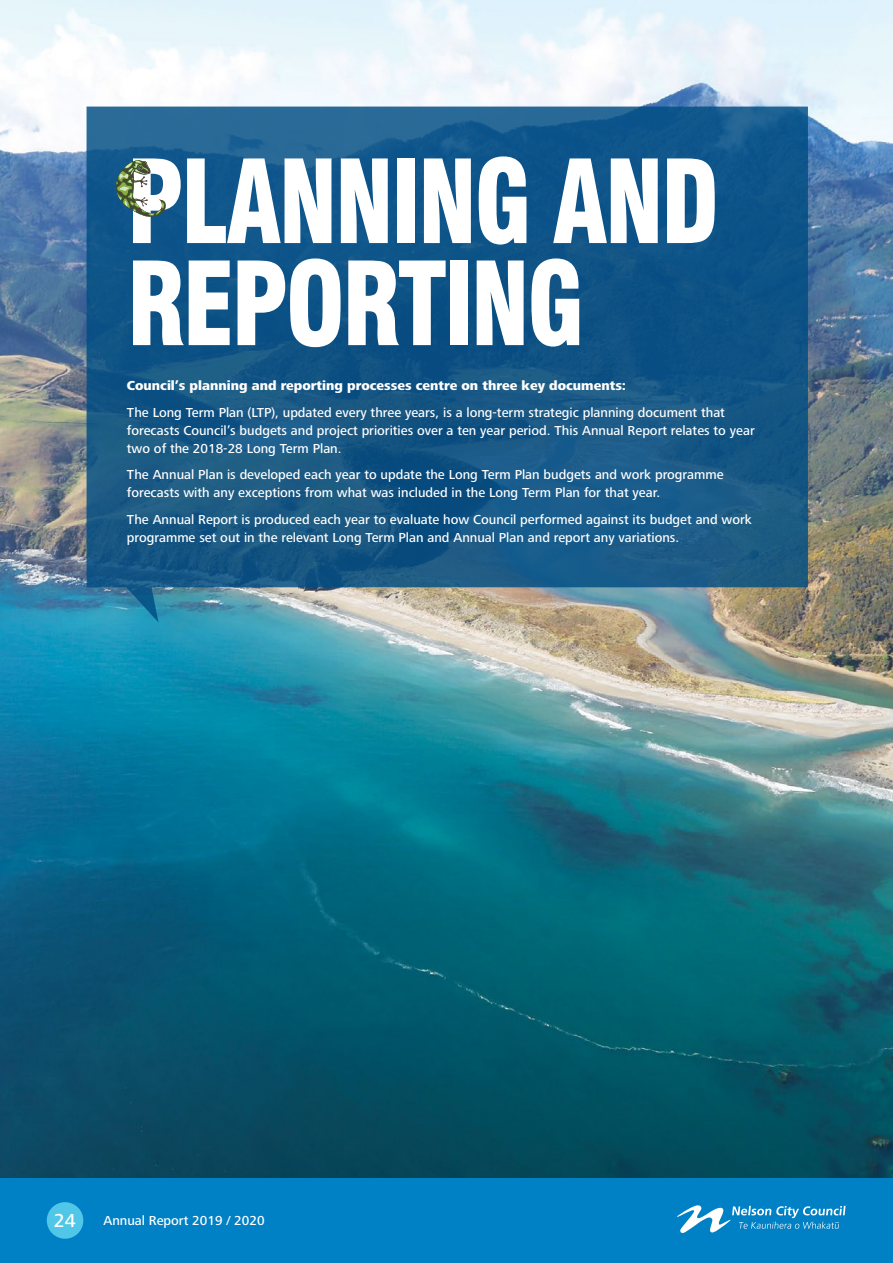
<style>
.page{position:relative;width:893px;height:1263px;background:#fff}
.page>*{position:absolute;margin:0;border:0;box-sizing:border-box;transform-origin:0 0}
.t1{font:900 condensed 112.5px/102px "Swiss 721 BT";letter-spacing:-.03em;color:#fff;scale:.89 1}
.t2{font:500 19.5px "Frutiger Next";color:#fff}
.t3{font:500 13.5px/18px "Frutiger Next";color:#fff}
.t4{font:800 13.5px "Frutiger Next";color:#fff}
</style>
<div class="page">
<img style="left:0;top:0;width:893px;height:1178px">
<svg style="left:87px;top:107px;width:721px;height:515px;fill:#125687"></svg>
<svg style="left:113px;top:160px;width:53px;height:62px"></svg>
<div style="left:0;top:1178px;width:893px;height:85px;background:#0081c6"></div>
<div style="left:47px;top:1202px;width:36px;height:37px;background:#50c7e8;border-radius:50%"></div>
<svg style="left:677px;top:1205px;width:168px;height:28px"></svg>
<h1 class="t1" style="left:127px;top:151px;width:667px">PLANNING AND<br>REPORTING</h1>
<p class="t4" style="left:127px;top:378px;width:501px">Council’s planning and reporting processes centre on three key documents:</p>
<p class="t3" style="left:127px;top:403px;width:629px">The Long Term Plan (LTP), updated every three years, is a long-term strategic planning document that forecasts Council’s budgets and project priorities over a ten year period. This Annual Report relates to year two of the 2018-28 Long Term Plan.</p>
<p class="t3" style="left:127px;top:466px;width:598px">The Annual Plan is developed each year to update the Long Term Plan budgets and work programme forecasts with any exceptions from what was included in the Long Term Plan for that year.</p>
<p class="t3" style="left:127px;top:510px;width:626px">The Annual Report is produced each year to evaluate how Council performed against its budget and work programme set out in the relevant Long Term Plan and Annual Plan and report any variations.</p>
<h2 class="t2" style="left:54px;top:1209px;width:23px">24</h2>
<p class="t3" style="left:103px;top:1211px;width:163px">Annual Report 2019 / 2020</p>
</div>
